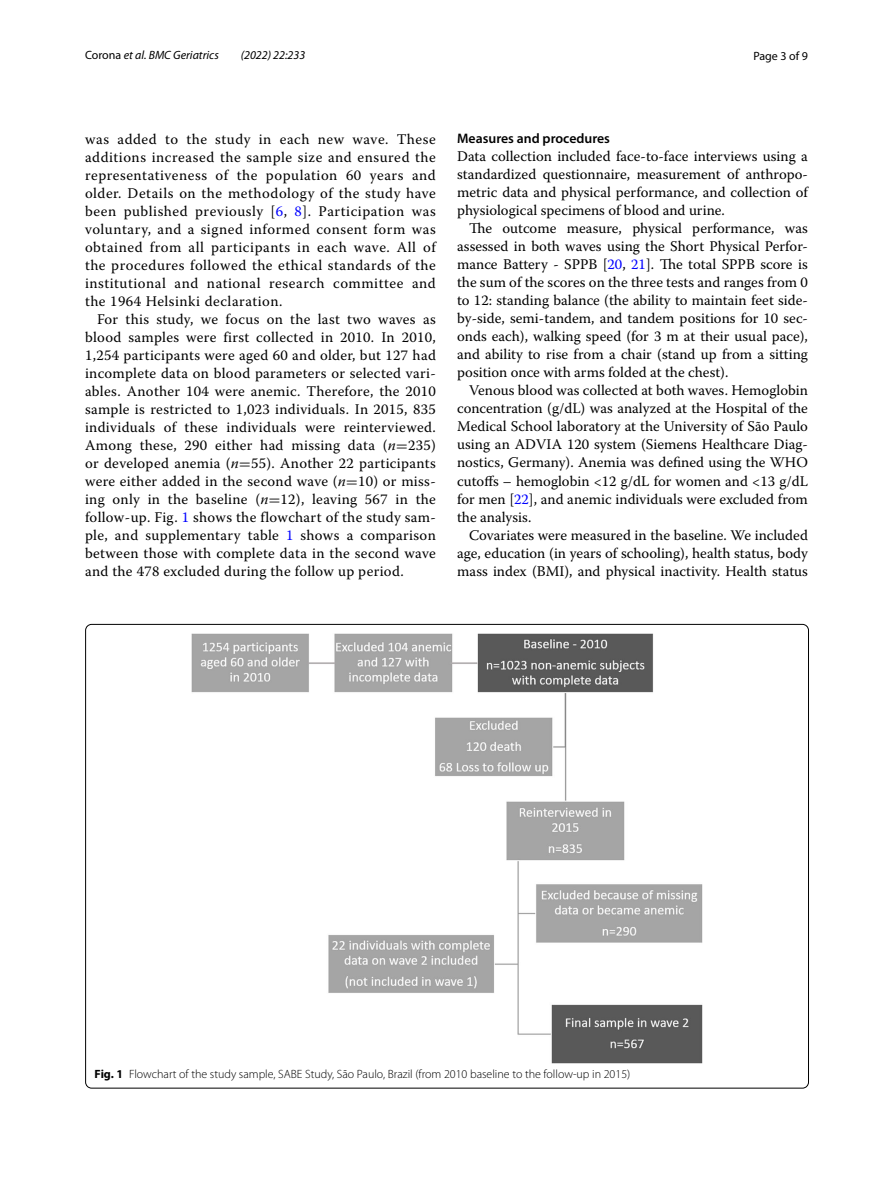
<style>
.page{position:relative;width:893px;height:1187px;background:#fff}
.page>*{position:absolute;margin:0;border:0;box-sizing:border-box;transform-origin:0 0}
.t1{font:14.7px/18px "Warnock Pro";color:#000;text-align:justify}
.t2{font:600 13.8px "Myriad Pro";color:#000}
.t3{font:300 12px "Myriad Pro";color:#000}
.t4{font:italic 12px "Myriad Pro";color:#000}
.t5{font:12px "Myriad Pro";color:#000}
.s1{font-style:normal}
.s2{color:#00f}
.s3{font-style:italic}
.s4{font-family:"MTSY"}
.s5{font-weight:700}
</style>
<div class="page">
<img style="left:192px;top:633px;width:510px;height:430px">
<p class="t4" style="left:85px;top:48px;width:135px"><span class="s1">Corona</span> et al. BMC Geriatrics</p>
<p class="t4" style="left:241px;top:48px;width:66px">(2022) 22:233</p>
<p class="t5" style="left:753px;top:48px;width:56px">Page 3 of 9</p>
<p class="t1" style="left:85px;top:130px;width:352px">was added to the study in each new wave. These additions increased the sample size and ensured the representativeness of the population 60 years and older. Details on the methodology of the study have been published previously [<span class="s2">6</span>, <span class="s2">8</span>]. Participation was voluntary, and a signed informed consent form was obtained from all participants in each wave. All of the procedures followed the ethical standards of the institutional and national research committee and the 1964 Helsinki declaration.</p>
<p class="t1" style="left:85px;top:310px;width:352px;text-indent:12px">For this study, we focus on the last two waves as blood samples were first collected in 2010. In 2010, 1,254 participants were aged 60 and older, but 127 had incomplete data on blood parameters or selected vari&shy;ables. Another 104 were anemic. Therefore, the 2010 sample is restricted to 1,023 individuals. In 2015, 835 individuals of these individuals were reinterviewed.<br>Among these, 290 either had missing data (<span class="s3">n</span><span class="s4">=</span>235) or developed anemia (<span class="s3">n</span><span class="s4">=</span>55). Another 22 participants were either added in the second wave (<span class="s3">n</span><span class="s4">=</span>10) or miss&shy;ing only in the baseline (<span class="s3">n</span><span class="s4">=</span>12), leaving 567 in the follow-up. Fig. <span class="s2">1</span> shows the flowchart of the study sam&shy;ple, and supplementary table <span class="s2">1</span> shows a comparison between those with complete data in the second wave and the 478 excluded during the follow up period.</p>
<p class="t2" style="left:457px;top:130px;width:154px">Measures and procedures</p>
<p class="t1" style="left:457px;top:147px;width:352px">Data collection included face-to-face interviews using a standardized questionnaire, measurement of anthropo&shy;metric data and physical performance, and collection of physiological specimens of blood and urine.</p>
<p class="t1" style="left:457px;top:219px;width:352px;text-indent:12px">The outcome measure, physical performance, was assessed in both waves using the Short Physical Perfor&shy;mance Battery - SPPB [<span class="s2">20</span>, <span class="s2">21</span>]. The total SPPB score is the sum of the scores on the three tests and ranges from 0 to 12: standing balance (the ability to maintain feet side&shy;by-side, semi-tandem, and tandem positions for 10 sec&shy;onds each), walking speed (for 3 m at their usual pace), and ability to rise from a chair (stand up from a sitting position once with arms folded at the chest).</p>
<p class="t1" style="left:457px;top:381px;width:352px;text-indent:12px">Venous blood was collected at both waves. Hemoglobin concentration (g/dL) was analyzed at the Hospital of the Medical School laboratory at the University of São Paulo using an ADVIA 120 system (Siemens Healthcare Diag&shy;nostics, Germany). Anemia was defined using the WHO cutoffs – hemoglobin &lt;12 g/dL for women and &lt;13 g/dL for men [<span class="s2">22</span>], and anemic individuals were excluded from the analysis.</p>
<p class="t1" style="left:457px;top:525px;width:352px;text-indent:12px">Covariates were measured in the baseline. We included age, education (in years of schooling), health status, body mass index (BMI), and physical inactivity. Health status</p>
<p class="t3" style="left:95px;top:1067px;width:537px"><span class="s5">Fig. 1</span> Flowchart of the study sample, SABE Study, São Paulo, Brazil (from 2010 baseline to the follow-up in 2015)</p>
</div>
